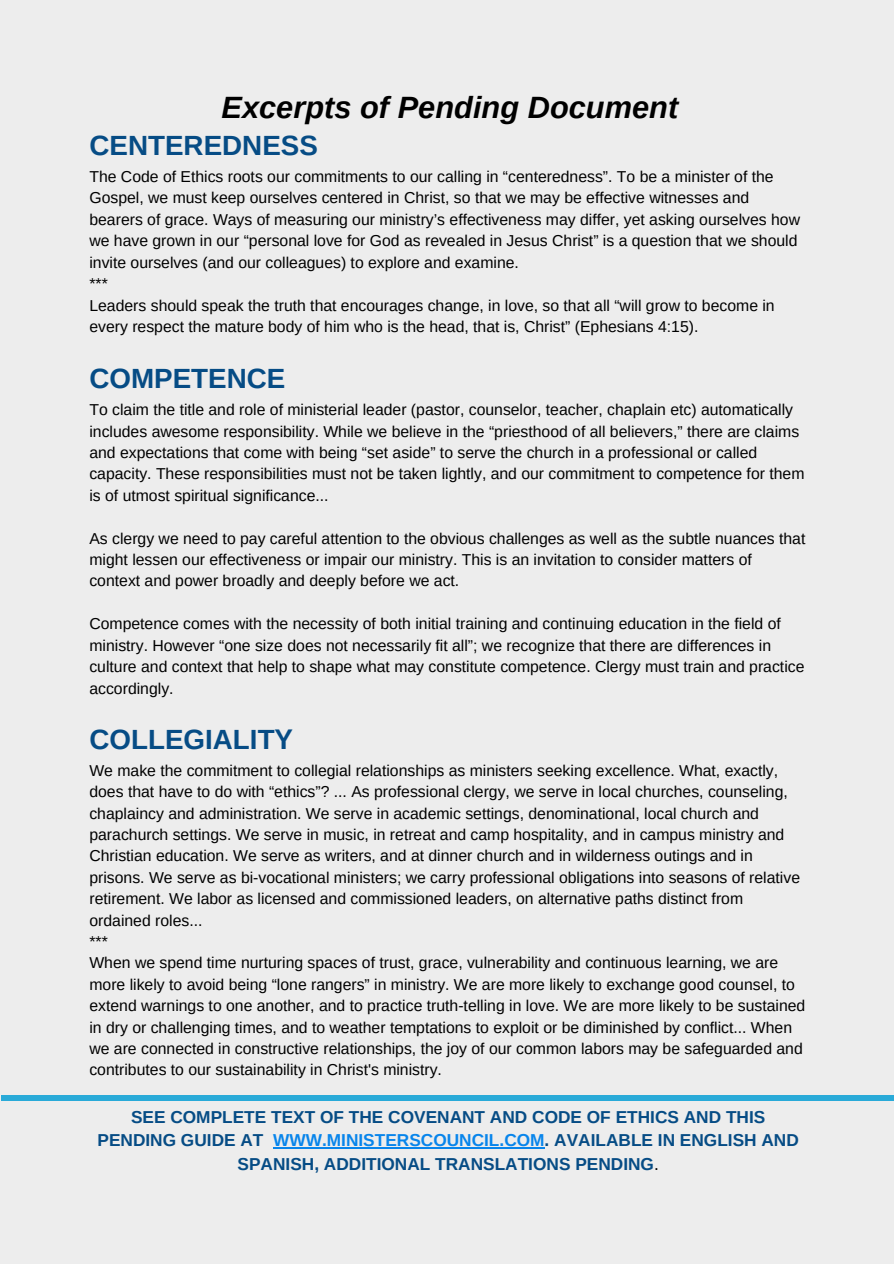
<style>
.page{position:relative;width:894px;height:1264px;background:#fff}
.page>*{position:absolute;margin:0;border:0;box-sizing:border-box;transform-origin:0 0}
.t1{font:italic 700 30.75px "Arimo";color:#000}
.t2{font:700 27.75px "Arimo";color:#064c85}
.t3{font:700 17.25px/23.7px "Arimo";color:#064c85;text-align:center}
.t4{font:15.75px/21.5px "Arimo";color:#000}
.s1{color:#0885eb}
.s2{font-weight:400;color:#000}
</style>
<div class="page">
<div style="left:0;top:0;width:893px;height:1263px;background:#ededed"></div>
<hr style="left:273px;top:1147px;width:271px;height:1px;background:#0885eb">
<div style="left:1px;top:1095px;width:892px;height:5px;background:#29aad8"></div>
<p class="t1" style="left:221px;top:90px;width:458px">Excerpts of Pending Document</p>
<p class="t2" style="left:89px;top:130px;width:230px">CENTEREDNESS</p>
<p class="t4" style="left:89px;top:166px;width:712px">The Code of Ethics roots our commitments to our calling in “centeredness”. To be a minister of the Gospel, we must keep ourselves centered in Christ, so that we may be effective witnesses and bearers of grace. Ways of measuring our ministry’s effectiveness may differ, yet asking ourselves how we have grown in our “personal love for God as revealed in Jesus Christ” is a question that we should invite ourselves (and our colleagues) to explore and examine.</p>
<p class="t4" style="left:89px;top:273px;width:20px">***</p>
<p class="t4" style="left:89px;top:294px;width:686px">Leaders should speak the truth that encourages change, in love, so that all “will grow to become in every respect the mature body of him who is the head, that is, Christ” (Ephesians 4:15).</p>
<p class="t2" style="left:89px;top:363px;width:197px">COMPETENCE</p>
<p class="t4" style="left:89px;top:399px;width:716px">To claim the title and role of ministerial leader (pastor, counselor, teacher, chaplain etc) automatically includes awesome responsibility. While we believe in the “priesthood of all believers,” there are claims and expectations that come with being “set aside” to serve the church in a professional or called capacity. These responsibilities must not be taken lightly, and our commitment to competence for them is of utmost spiritual significance...</p>
<p class="t4" style="left:89px;top:527px;width:717px">As clergy we need to pay careful attention to the obvious challenges as well as the subtle nuances that might lessen our effectiveness or impair our ministry. This is an invitation to consider matters of context and power broadly and deeply before we act.</p>
<p class="t4" style="left:89px;top:613px;width:716px">Competence comes with the necessity of both initial training and continuing education in the field of ministry. However “one size does not necessarily fit all”; we recognize that there are differences in culture and context that help to shape what may constitute competence. Clergy must train and practice accordingly.</p>
<p class="t2" style="left:89px;top:723px;width:205px">COLLEGIALITY</p>
<p class="t4" style="left:89px;top:759px;width:712px">We make the commitment to collegial relationships as ministers seeking excellence. What, exactly, does that have to do with “ethics”? ... As professional clergy, we serve in local churches, counseling, chaplaincy and administration. We serve in academic settings, denominational, local church and parachurch settings. We serve in music, in retreat and camp hospitality, and in campus ministry and Christian education. We serve as writers, and at dinner church and in wilderness outings and in prisons. We serve as bi-vocational ministers; we carry professional obligations into seasons of relative retirement. We labor as licensed and commissioned leaders, on alternative paths distinct from ordained roles...</p>
<p class="t4" style="left:89px;top:930px;width:20px">***</p>
<p class="t4" style="left:89px;top:952px;width:717px">When we spend time nurturing spaces of trust, grace, vulnerability and continuous learning, we are more likely to avoid being “lone rangers” in ministry. We are more likely to exchange good counsel, to extend warnings to one another, and to practice truth-telling in love. We are more likely to be sustained in dry or challenging times, and to weather temptations to exploit or be diminished by conflict... When we are connected in constructive relationships, the joy of our common labors may be safeguarded and contributes to our sustainability in Christ's ministry.</p>
<p class="t3" style="left:97px;top:1104px;width:702px">SEE COMPLETE TEXT OF THE COVENANT AND CODE OF ETHICS AND THIS<br>PENDING GUIDE AT <span class="s1">WWW.MINISTERSCOUNCIL.COM</span>. AVAILABLE IN ENGLISH AND<br>SPANISH, ADDITIONAL TRANSLATIONS PENDING<span class="s2">.</span></p>
</div>
